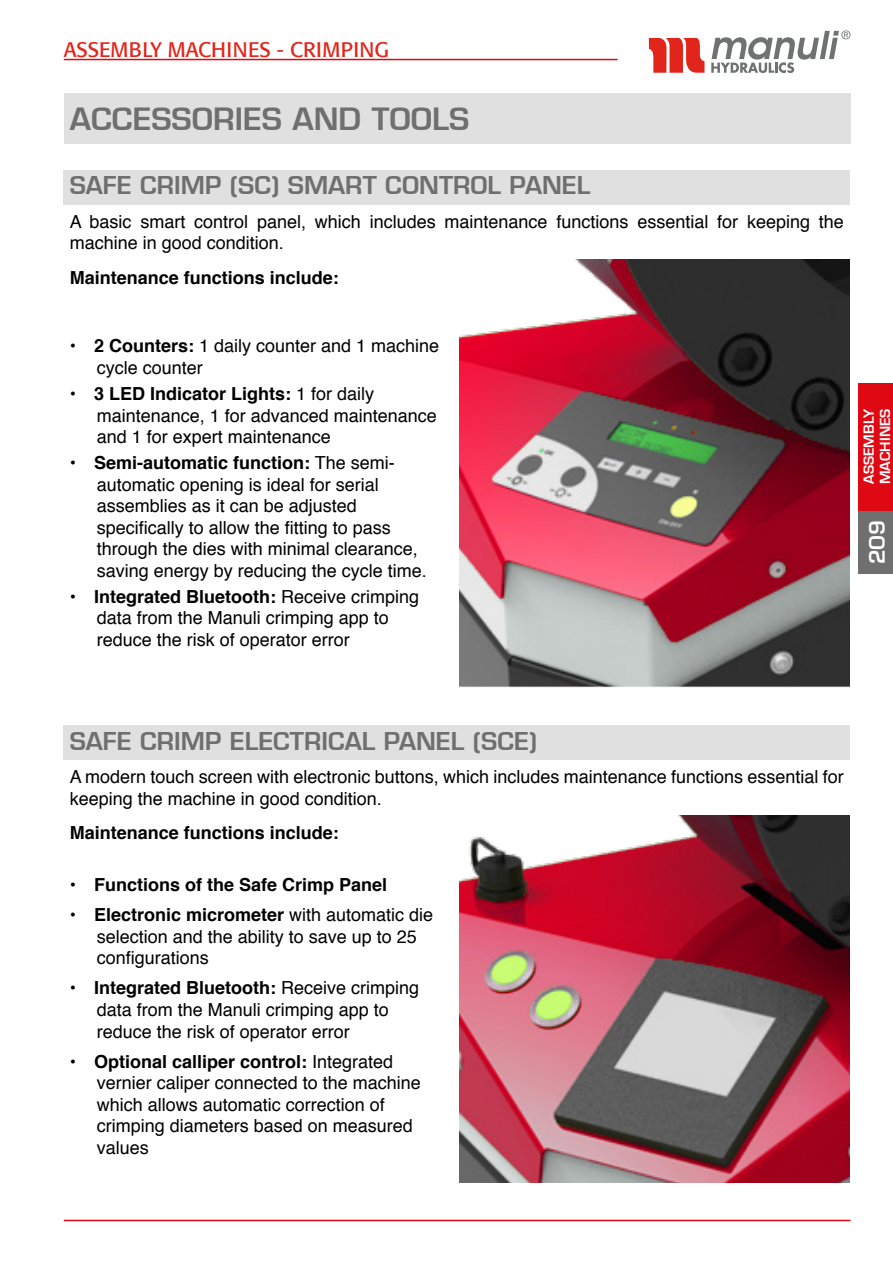
<style>
.page{position:relative;width:893px;height:1263px;background:#fff}
.page>*{position:absolute;margin:0;border:0;box-sizing:border-box;transform-origin:0 0}
.t1{font:600 30px "Eurostile";color:#706f6f}
.t2{font:600 24px "Eurostile";color:#706f6f}
.t3{font:21px "Formata";color:#e1251b}
.t4{font:600 21px "Eurostile";color:#fff}
.t5{font:18px/21.6px "Helvetica";color:#000}
.t6{font:700 18px "Helvetica";color:#000}
.t7{font:600 13.5px/16.2px "Eurostile";color:#fff}
.s1{font-weight:700}
</style>
<div class="page">
<hr style="left:64px;top:1220px;width:786px;height:1px;background:#df0914">
<div style="left:859px;top:510px;width:34px;height:64px;background:#706f6f"></div>
<div style="left:859px;top:383px;width:34px;height:127px;background:#df0914"></div>
<svg style="left:711px;top:30px;width:139px;height:43px"></svg>
<svg style="left:649px;top:37px;width:55px;height:36px"></svg>
<div style="left:64px;top:94px;width:786px;height:50px;background:#e0e0e0"></div>
<hr style="left:64px;top:59px;width:554px;height:1px;background:#df0914">
<div style="left:64px;top:170px;width:786px;height:34px;background:#e0e0e0"></div>
<img style="left:459px;top:259px;width:391px;height:429px">
<div style="left:64px;top:726px;width:786px;height:34px;background:#e0e0e0"></div>
<img style="left:459px;top:815px;width:391px;height:367px">
<p class="t3" style="left:64px;top:36px;width:327px">ASSEMBLY MACHINES - CRIMPING</p>
<h1 class="t1" style="left:70px;top:101px;width:401px">ACCESSORIES AND TOOLS</h1>
<h2 class="t2" style="left:70px;top:170px;width:522px">SAFE CRIMP (SC) SMART CONTROL PANEL</h2>
<p class="t5" style="left:70px;top:211px;width:776px">A basic smart control panel, which includes maintenance functions essential for keeping the machine in good condition.</p>
<p class="t6" style="left:70px;top:263px;width:271px">Maintenance functions include:</p>
<p class="t5" style="left:97px;top:336px;width:344px;text-indent:-27px"><span class="s1">• 2 Counters:</span> 1 daily counter and 1 machine cycle counter</p>
<p class="t5" style="left:97px;top:383px;width:342px;text-indent:-27px"><span class="s1">• 3 LED Indicator Lights:</span> 1 for daily maintenance, 1 for advanced maintenance and 1 for expert maintenance</p>
<p class="t5" style="left:97px;top:452px;width:332px;text-indent:-27px"><span class="s1">• Semi-automatic function:</span> The semi&shy;automatic opening is ideal for serial assemblies as it can be adjusted specifically to allow the fitting to pass through the dies with minimal clearance, saving energy by reducing the cycle time.</p>
<p class="t5" style="left:97px;top:586px;width:324px;text-indent:-27px"><span class="s1">• Integrated Bluetooth:</span> Receive crimping data from the Manuli crimping app to reduce the risk of operator error</p>
<p class="t7" style="left:861px;top:484px;width:77px;rotate:-90deg">ASSEMBLY<br>MACHINES</p>
<p class="t4" style="left:864px;top:564px;width:46px;rotate:-90deg">209</p>
<h2 class="t2" style="left:70px;top:726px;width:469px">SAFE CRIMP ELECTRICAL PANEL (SCE)</h2>
<p class="t5" style="left:70px;top:767px;width:776px">A modern touch screen with electronic buttons, which includes maintenance functions essential for keeping the machine in good condition.</p>
<p class="t6" style="left:70px;top:818px;width:271px">Maintenance functions include:</p>
<p class="t6" style="left:70px;top:870px;width:319px">• Functions of the Safe Crimp Panel</p>
<p class="t5" style="left:97px;top:904px;width:338px;text-indent:-27px"><span class="s1">• Electronic micrometer</span> with automatic die selection and the ability to save up to 25 configurations</p>
<p class="t5" style="left:97px;top:978px;width:324px;text-indent:-27px"><span class="s1">• Integrated Bluetooth:</span> Receive crimping data from the Manuli crimping app to reduce the risk of operator error</p>
<p class="t5" style="left:97px;top:1051px;width:326px;text-indent:-27px"><span class="s1">• Optional calliper control:</span> Integrated vernier caliper connected to the machine which allows automatic correction of crimping diameters based on measured values</p>
</div>
